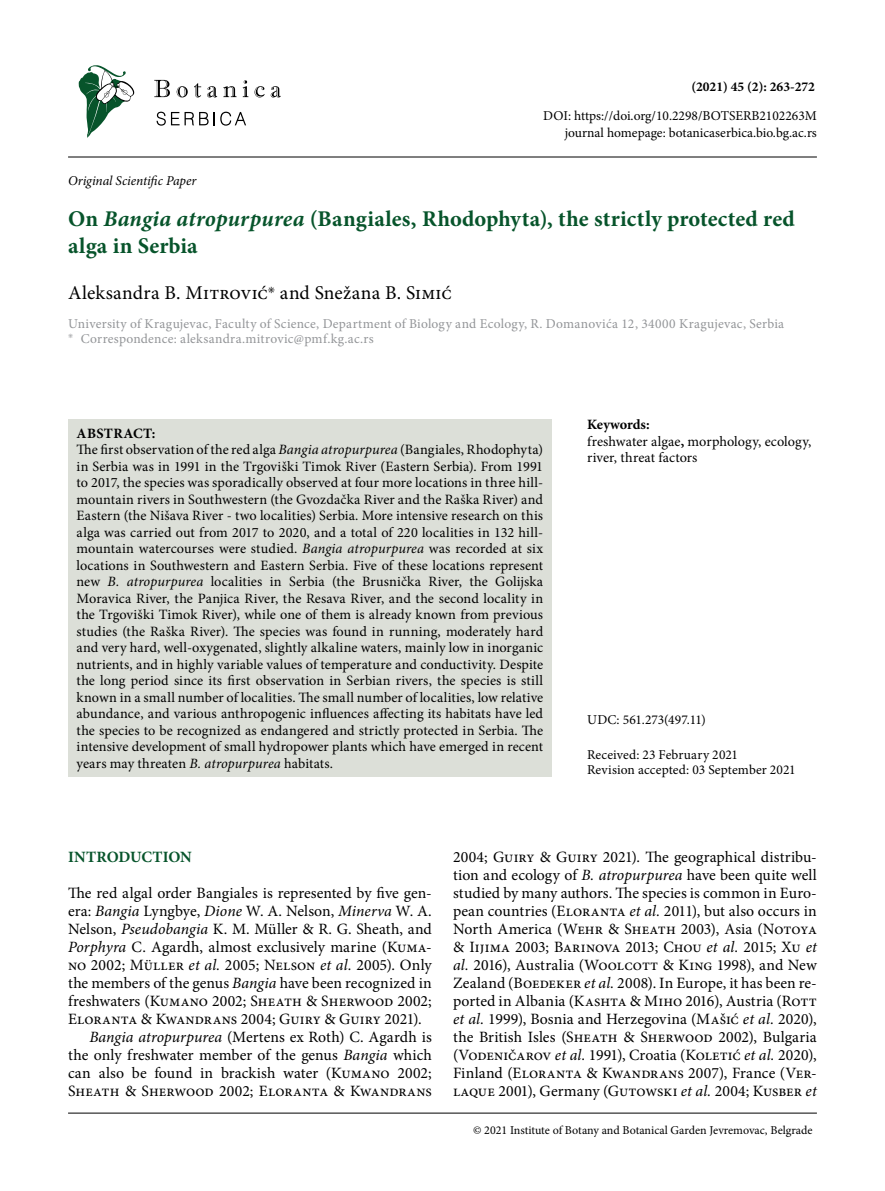
<style>
.page{position:relative;width:885px;height:1191px;background:#fff}
.page>*{position:absolute;margin:0;border:0;box-sizing:border-box;transform-origin:0 0}
.t1{font:700 22.5px/27px "Minion Pro";letter-spacing:.005em;color:#07542b}
.t2{font:19.5px "Minion Pro";letter-spacing:.01em;color:#000}
.t3{font:15.75px/18px "Minion Pro";letter-spacing:.005em;color:#000;text-align:justify}
.t4{font:700 15.75px "Minion Pro";letter-spacing:-.015em;color:#07542b}
.t5{font:14.25px/16.5px "Minion Pro";letter-spacing:.01em;color:#000}
.t6{font:13.5px/16.2px "Minion Pro";color:#000;text-align:right}
.t7{font:13.5px/15px "Minion Pro";letter-spacing:.025em;color:#939598}
.t8{font:italic 13.5px "Minion Pro";letter-spacing:-.005em;color:#000}
.t9{font:700 13.5px "Minion Pro";color:#000}
.t10{font:12px "Minion Pro";color:#000}
.s1{font-style:italic}
.s2{font-weight:700}
</style>
<div class="page">
<hr style="left:68px;top:157px;width:748px;height:1px;background:#000">
<hr style="left:68px;top:1112px;width:748px;height:1px;background:#000">
<div style="left:68px;top:419px;width:483px;height:357px;background:#dcdfd8"></div>
<svg style="left:78px;top:65px;width:56px;height:73px"></svg>
<svg style="left:156px;top:112px;width:52px;height:14px"></svg>
<svg style="left:214px;top:112px;width:32px;height:14px"></svg>
<svg style="left:154px;top:80px;width:16px;height:17px"></svg>
<svg style="left:177px;top:86px;width:11px;height:11px"></svg>
<svg style="left:194px;top:83px;width:7px;height:14px"></svg>
<svg style="left:207px;top:86px;width:10px;height:11px"></svg>
<svg style="left:223px;top:86px;width:13px;height:11px"></svg>
<svg style="left:243px;top:80px;width:5px;height:17px"></svg>
<svg style="left:254px;top:86px;width:11px;height:11px"></svg>
<svg style="left:271px;top:86px;width:10px;height:11px"></svg>
<p class="t8" style="left:68px;top:172px;width:130px">Original Scientific Paper</p>
<p class="t9" style="left:691px;top:78px;width:125px">(2021) 45 (2): 263-272</p>
<p class="t6" style="left:543px;top:108px;width:275px">DOI: https://doi.org/10.2298/BOTSERB2102263M journal homepage: botanicaserbica.bio.bg.ac.rs</p>
<h1 class="t1" style="left:68px;top:205px;width:728px">On <span class="s1">Bangia atropurpurea</span> (Bangiales, Rhodophyta), the strictly protected red alga in Serbia</h1>
<h2 class="t2" style="left:68px;top:280px;width:385px">Aleksandra B. Mitrović<sup>✳</sup> and Snežana B. Simić</h2>
<p class="t7" style="left:68px;top:316px;width:717px">University of Kragujevac, Faculty of Science, Department of Biology and Ecology, R. Domanovića 12, 34000 Kragujevac, Serbia <sup>✳</sup> Correspondence: aleksandra.mitrovic@pmf.kg.ac.rs</p>
<p class="t5" style="left:77px;top:425px;width:468px"><span class="s2">ABSTRACT:<br></span>The first observation of the red alga <span class="s1">Bangia atropurpurea</span> (Bangiales, Rhodophyta) in Serbia was in 1991 in the Trgoviški Timok River (Eastern Serbia). From 1991 to 2017, the species was sporadically observed at four more locations in three hill&shy;mountain rivers in Southwestern (the Gvozdačka River and the Raška River) and Eastern (the Nišava River - two localities) Serbia. More intensive research on this alga was carried out from 2017 to 2020, and a total of 220 localities in 132 hill&shy;mountain watercourses were studied. <span class="s1">Bangia atropurpurea</span> was recorded at six locations in Southwestern and Eastern Serbia. Five of these locations represent new <span class="s1">B. atropurpurea</span> localities in Serbia (the Brusnička River, the Golijska Moravica River, the Panjica River, the Resava River, and the second locality in the Trgoviški Timok River), while one of them is already known from previous studies (the Raška River). The species was found in running, moderately hard and very hard, well-oxygenated, slightly alkaline waters, mainly low in inorganic nutrients, and in highly variable values of temperature and conductivity. Despite the long period since its first observation in Serbian rivers, the species is still known in a small number of localities. The small number of localities, low relative abundance, and various anthropogenic influences affecting its habitats have led the species to be recognized as endangered and strictly protected in Serbia. The intensive development of small hydropower plants which have emerged in recent years may threaten <span class="s1">B. atropurpurea</span> habitats.</p>
<p class="t5" style="left:587px;top:416px;width:226px"><span class="s2">Keywords:<br></span>freshwater algae<span class="s2">,</span> morphology, ecology, river, threat factors</p>
<p class="t6" style="left:587px;top:711px;width:120px">UDC: 561.273(497.11)</p>
<p class="t6" style="left:587px;top:747px;width:210px;line-height:15px;text-align:left">Received: 23 February 2021<br>Revision accepted: 03 September 2021</p>
<p class="t4" style="left:68px;top:846px;width:125px">INTRODUCTION</p>
<p class="t3" style="left:68px;top:884px;width:365px">The red algal order Bangiales is represented by five gen-</p>
<p class="t3" style="left:68px;top:902px;width:365px">era: <span class="s1">Bangia</span> Lyngbye, <span class="s1">Dione</span> W. A. Nelson, <span class="s1">Minerva</span> W. A.</p>
<p class="t3" style="left:68px;top:920px;width:365px">Nelson, <span class="s1">Pseudobangia</span> K. M. Müller &amp; R. G. Sheath, and</p>
<p class="t3" style="left:68px;top:938px;width:365px"><span class="s1">Porphyra</span> C. Agardh, almost exclusively marine (Kuma-</p>
<p class="t3" style="left:68px;top:956px;width:365px">no 2002; Müller <span class="s1">et al.</span> 2005; Nelson <span class="s1">et al.</span> 2005). Only</p>
<p class="t3" style="left:68px;top:974px;width:365px">the members of the genus <span class="s1">Bangia</span> have been recognized in</p>
<p class="t3" style="left:68px;top:992px;width:365px">freshwaters (Kumano 2002; Sheath &amp; Sherwood 2002;</p>
<p class="t3" style="left:68px;top:1010px;width:355px">Eloranta &amp; Kwandrans 2004; Guiry &amp; Guiry 2021).</p>
<p class="t3" style="left:89px;top:1028px;width:344px"><span class="s1">Bangia atropurpurea</span> (Mertens ex Roth) C. Agardh is</p>
<p class="t3" style="left:68px;top:1046px;width:365px">the only freshwater member of the genus <span class="s1">Bangia</span> which</p>
<p class="t3" style="left:68px;top:1064px;width:365px">can also be found in brackish water (Kumano 2002;</p>
<p class="t3" style="left:68px;top:1082px;width:365px">Sheath &amp; Sherwood 2002; Eloranta &amp; Kwandrans</p>
<p class="t3" style="left:453px;top:848px;width:365px">2004; Guiry &amp; Guiry 2021). The geographical distribu&shy;tion and ecology of <span class="s1">B. atropurpurea</span> have been quite well studied by many authors. The species is common in Euro&shy;pean countries (Eloranta <span class="s1">et al.</span> 2011), but also occurs in North America (Wehr &amp; Sheath 2003), Asia (Notoya &amp; Iijima 2003; Barinova 2013; Chou <span class="s1">et al.</span> 2015; Xu <span class="s1">et al.</span> 2016), Australia (Woolcott &amp; King 1998), and New Zealand (Boedeker <span class="s1">et al.</span> 2008). In Europe, it has been re&shy;ported in Albania (Kashta &amp; Miho 2016), Austria (Rott <span class="s1">et al.</span> 1999), Bosnia and Herzegovina (Mašić <span class="s1">et al.</span> 2020), the British Isles (Sheath &amp; Sherwood 2002), Bulgaria (Vodeničarov <span class="s1">et al.</span> 1991), Croatia (Koletić <span class="s1">et al.</span> 2020), Finland (Eloranta &amp; Kwandrans 2007), France (Ver&shy;laque 2001), Germany (Gutowski <span class="s1">et al.</span> 2004; Kusber <span class="s1">et</span></p>
<p class="t10" style="left:473px;top:1121px;width:341px">© 2021 Institute of Botany and Botanical Garden Jevremovac, Belgrade</p>
</div>
